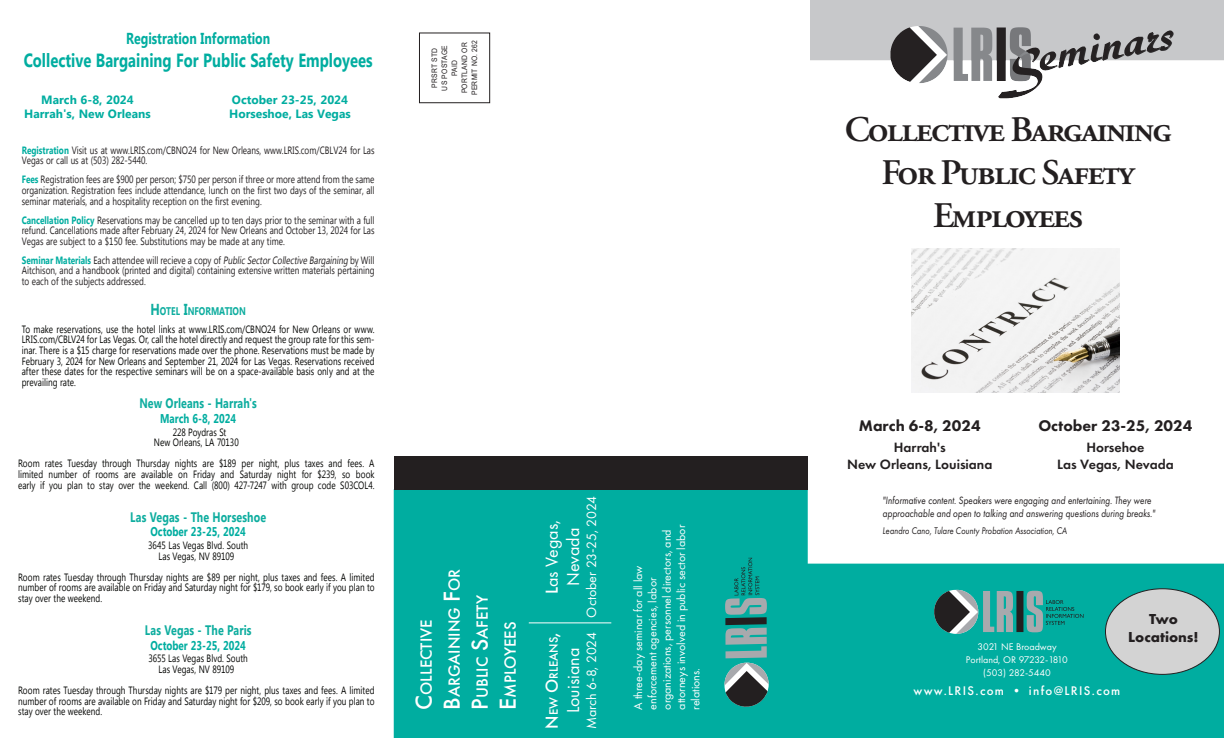
<style>
.page{position:relative;width:1224px;height:738px;background:#fff}
.page>*{position:absolute;margin:0;border:0;box-sizing:border-box;transform-origin:0 0}
.t1{font:600 36px/43.2px "Adobe Garamond Pro";letter-spacing:-.05em;color:#231f20;text-align:center}
._10pt_Garamond{font:700 19px "Lao UI";color:#00ada0;scale:.78 1}
.t2{font:18px/21.6px "Futura PT";color:#fff;text-align:center}
.t3{font:500 16.8px/28px "Futura PT";color:#fff}
.location_on_front{font:800 16px "Futura PT";color:#231f20}
._10pt_Garamond-2{font:700 15.9px "Lao UI";color:#00ada0;scale:.78 1}
.t4{font:700 15px "Futura PT";color:#231f20}
.location_on_front-2{font:600 14px "Futura PT";color:#231f20}
.t5{font:14px "Futura PT";color:#fff}
.Body_Text_2{font:700 13.8px "Lao UI";letter-spacing:.005em;color:#0ead9f;scale:.78 1}
.t6{font:500 13px "Futura PT";letter-spacing:.1em;color:#fff}
.Body_Text_2-2{font:700 12.7px "Lao UI";color:#00ada0;scale:.78 1}
.t7{font:500 12.6px "Futura PT";color:#fff}
.t8{font:12px/14.4px "Futura PT";color:#fff}
._10pt_Garamond-3{font:700 12px "Lao UI";color:#00ada0}
._10pt_Garamond-4{font:700 11.1px "Lao UI";letter-spacing:-.005em;color:#0ead9f;scale:.78 1}
.Speaker_Bio{font:italic 11px/13.3px "Futura PT";color:#231f20;scale:.84 1}
._10pt_Garamond-5{font:10.6px/10.6px "Lao UI";color:#231f20;text-align:justify;scale:.78 1}
.Body_Text_2-3{font:10.6px/10.6px "Lao UI";letter-spacing:.005em;color:#040503;text-align:justify;scale:.78 1}
.sub_head{font:10.6px/10.6px "Lao UI";letter-spacing:.005em;color:#040503;text-align:justify;scale:.78 1}
.t9{font:10px "Futura PT";color:#fff}
.Speaker_Bio-2{font:italic 10px "Futura PT";color:#231f20;scale:.84 1}
.t10{font:7.5px "Arial";letter-spacing:.035em;color:#231f20;scale:.9 1}
.s1{font-weight:700;color:#00ada0}
.s2{font-size:15.9px}
.s3{font-size:24px}
.s4{font-weight:500}
.s5{font-size:18px}
</style>
<div class="page">
<div style="left:394px;top:490px;width:414px;height:248px;background:#00ada0"></div>
<img style="left:810px;top:0;width:414px;height:99px">
<div style="left:419px;top:33px;width:71px;height:70px;border:1px solid #231f20"></div>
<div style="left:803px;top:564px;width:421px;height:174px;background:#00ada0"></div>
<div style="left:394px;top:456px;width:414px;height:34px;background:#231f20"></div>
<div style="left:395px;top:491px;width:319px;height:242px;background:#00ada0"></div>
<div style="left:395px;top:490px;width:319px;height:243px;border:1px solid #00ada0"></div>
<div style="left:1016px;top:591px;width:7px;height:41px;background:#231f20"></div>
<svg style="left:1027px;top:591px;width:57px;height:41px;background:#28a39a"></svg>
<svg style="left:933px;top:590px;width:80px;height:44px;background:#5b908d"></svg>
<svg style="left:724px;top:558px;width:45px;height:150px;background:#3f948f"></svg>
<hr style="left:529px;top:622px;width:82px;height:1px;background:#fff">
<div style="left:1105px;top:589px;width:114px;height:85px;background:#d3d3d3;border-radius:50%"></div>
<img style="left:912px;top:249px;width:208px;height:144px">
<p class="_10pt_Garamond-2" style="left:126px;top:27px;width:186px">Registration Information</p>
<p class="_10pt_Garamond" style="left:24px;top:47px;width:449px">Collective Bargaining For Public Safety Employees</p>
<p class="_10pt_Garamond-3" style="left:41px;top:91px;width:94px">March 6-8, 2024</p>
<p class="_10pt_Garamond-3" style="left:24px;top:105px;width:128px">Harrah's, New Orleans</p>
<p class="_10pt_Garamond-3" style="left:232px;top:91px;width:118px">October 23-25, 2024</p>
<p class="_10pt_Garamond-3" style="left:229px;top:105px;width:123px">Horseshoe, Las Vegas</p>
<p class="_10pt_Garamond-5" style="left:22px;top:144px;width:454px"><span class="s1">Registration</span> Visit us at www.LRIS.com/CBNO24 for New Orleans, www.LRIS.com/CBLV24 for Las<br>Vegas or call us at (503) 282-5440.</p>
<p class="_10pt_Garamond-5" style="left:22px;top:174px;width:454px"><span class="s1">Fees</span> Registration fees are $900 per person; $750 per person if three or more attend from the same organization. Registration fees include attendance, lunch on the first two days of the seminar, all seminar materials, and a hospitality reception on the first evening.</p>
<p class="_10pt_Garamond-5" style="left:22px;top:214px;width:454px"><span class="s1">Cancellation Policy</span> Reservations may be cancelled up to ten days prior to the seminar with a full refund. Cancellations made after February 24, 2024 for New Orleans and October 13, 2024 for Las Vegas are subject to a $150 fee. Substitutions may be made at any time.</p>
<p class="_10pt_Garamond-5" style="left:22px;top:254px;width:454px"><span class="s1">Seminar Materials</span> Each attendee will recieve a copy of Public SectorCollective Bargaining by Will Aitchison, and a handbook (printed and digital) containing extensive written materials pertaining to each of the subjects addressed.</p>
<p class="_10pt_Garamond-4" style="left:150px;top:303px;width:124px"><span class="s2">H</span>OTEL <span class="s2">I</span>NFORMATION</p>
<p class="sub_head" style="left:22px;top:323px;width:454px">To make reservations, use the hotel links at www.LRIS.com/CBNO24 for New Orleans or www.<br>LRIS.com/CBLV24 for Las Vegas. Or, call the hotel directly and request the group rate for this sem&shy;inar. There is a $15 charge for reservations made over the phone. Reservations must be made by February 3, 2024 for New Orleans and September 21, 2024 for Las Vegas. Reservations received after these dates for the respective seminars will be on a space-available basis only and at the prevailing rate.</p>
<p class="Body_Text_2" style="left:139px;top:394px;width:152px">New Orleans - Harrah's</p>
<p class="Body_Text_2-2" style="left:160px;top:410px;width:99px">March 6-8, 2024</p>
<p class="Body_Text_2-3" style="left:173px;top:426px;width:70px">228 Poydras St</p>
<p class="Body_Text_2-3" style="left:154px;top:437px;width:110px">New Orleans, LA 70130</p>
<p class="Body_Text_2-3" style="left:18px;top:458px;width:459px">Room rates Tuesday through Thursday nights are $189 per night, plus taxes and fees. A limited number of rooms are available on Friday and Saturday night for $239, so book early if you plan to stay over the weekend. Call (800) 427-7247 with group code S03COL4.</p>
<p class="Body_Text_2" style="left:130px;top:507px;width:176px">Las Vegas - The Horseshoe</p>
<p class="Body_Text_2-2" style="left:151px;top:523px;width:124px">October 23-25, 2024</p>
<p class="Body_Text_2-3" style="left:148px;top:540px;width:130px">3645 Las Vegas Blvd. South</p>
<p class="Body_Text_2-3" style="left:158px;top:550px;width:99px">Las Vegas, NV 89109</p>
<p class="Body_Text_2-3" style="left:18px;top:571px;width:459px">Room rates Tuesday through Thursday nights are $89 per night, plus taxes and fees. A limited number of rooms are available on Friday and Saturday night for $179, so book early if you plan to stay over the weekend.</p>
<p class="Body_Text_2" style="left:145px;top:621px;width:138px">Las Vegas - The Paris</p>
<p class="Body_Text_2-2" style="left:151px;top:637px;width:124px">October 23-25, 2024</p>
<p class="Body_Text_2-3" style="left:148px;top:653px;width:129px">3655 Las Vegas Blvd. South</p>
<p class="Body_Text_2-3" style="left:158px;top:664px;width:99px">Las Vegas, NV 89109</p>
<p class="Body_Text_2-3" style="left:18px;top:685px;width:459px">Room rates Tuesday through Thursday nights are $179 per night, plus taxes and fees. A limited number of rooms are available on Friday and Saturday night for $209, so book early if you plan to stay over the weekend.</p>
<p class="t10" style="left:460px;top:93px;width:58px;rotate:-90deg">PORTLAND OR</p>
<p class="t10" style="left:470px;top:95px;width:62px;rotate:-90deg">PERMIT NO. 262</p>
<p class="t10" style="left:430px;top:88px;width:46px;rotate:-90deg">PRSRT STD</p>
<p class="t10" style="left:440px;top:91px;width:52px;rotate:-90deg">US POSTAGE</p>
<p class="t10" style="left:450px;top:76px;width:19px;rotate:-90deg">PAID</p>
<p class="t3" style="left:412px;top:710px;width:143px;rotate:-90deg"><span class="s3">C</span>ollective<br><span class="s3">B</span>argaining <span class="s3">F</span>or<br><span class="s3">P</span>ublic <span class="s3">S</span>afety<br><span class="s3">E</span> mployees</p>
<p class="t5" style="left:583px;top:618px;width:123px;rotate:-90deg">October 23-25, 2024</p>
<p class="t2" style="left:541px;top:594px;width:76px;rotate:-90deg"><span class="s4">L</span>as Vegas,<br>Nevada</p>
<p class="t5" style="left:583px;top:729px;width:98px;rotate:-90deg">March 6-8, 2024</p>
<p class="t7" style="left:546px;top:729px;width:98px;rotate:-90deg"><span class="s5">N</span> ew <span class="s5">O</span>rleans<span class="s5">,</span></p>
<p class="t2" style="left:562px;top:713px;width:67px;rotate:-90deg">Louisiana</p>
<p class="t8" style="left:631px;top:710px;width:186px;rotate:-90deg">A three-day seminar for all law enforcement agencies, labor organizations, personnel directors, and attorneys involved in public sector labor relations.</p>
<p class="t1" style="left:845px;top:108px;width:329px">Collective Bargaining<br>For Public Safety<br>Employees</p>
<p class="location_on_front" style="left:859px;top:416px;width:123px">March 6-8, 2024</p>
<p class="location_on_front-2" style="left:894px;top:439px;width:53px">Harrah's</p>
<p class="location_on_front-2" style="left:847px;top:456px;width:147px">New Orleans, Louisiana</p>
<p class="location_on_front" style="left:1038px;top:416px;width:156px">October 23-25, 2024</p>
<p class="location_on_front-2" style="left:1086px;top:439px;width:59px">Horsehoe</p>
<p class="location_on_front-2" style="left:1057px;top:456px;width:118px">Las Vegas, Nevada</p>
<p class="Speaker_Bio" style="left:883px;top:494px;width:326px">"Informative content. Speakers were engaging and entertaining. They were approachable and open to talking and answering questions during breaks."</p>
<p class="Speaker_Bio-2" style="left:883px;top:525px;width:221px">Leandro Cano, Tulare County Probation Association, CA</p>
<p class="t9" style="left:977px;top:641px;width:81px">3021 NE Broadway</p>
<p class="t9" style="left:966px;top:654px;width:104px">Portland, OR 97232-1810</p>
<p class="t9" style="left:983px;top:667px;width:69px">(503) 282-5440</p>
<p class="t6" style="left:914px;top:683px;width:208px">www.LRIS.com • info@LRIS.com</p>
<p class="t4" style="left:1149px;top:609px;width:30px">Two</p>
<p class="t4" style="left:1128px;top:627px;width:72px">Locations!</p>
</div>
